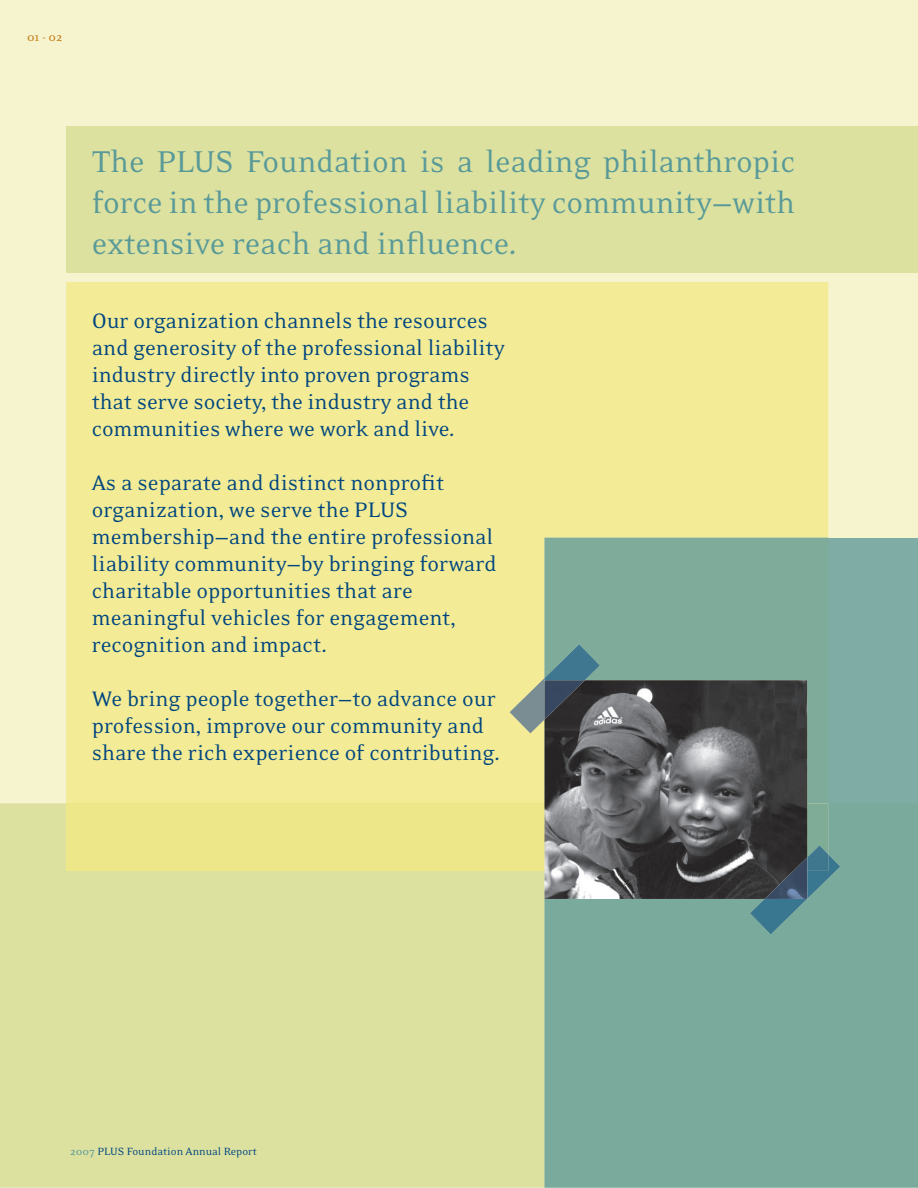
<style>
.page{position:relative;width:918px;height:1188px;background:#fff}
.page>*{position:absolute;margin:0;border:0;box-sizing:border-box;transform-origin:0 0}
.t1{font:34.5px/41.4px "Eidetic Neo";letter-spacing:-.005em;color:#599a98;text-align:justify}
.t2{font:24px/27px "Eidetic Neo";letter-spacing:-.005em;color:#00467e}
.t3{font:13.5px "Eidetic Neo";color:#c27b11}
.t4{font:12px "Eidetic Neo";color:#00467e}
.s1{color:#599a98}
</style>
<div class="page">
<div style="left:0;top:0;width:918px;height:1187px;background:#f6f3cf"></div>
<div style="left:0;top:803px;width:544px;height:384px;background:#dde1a0"></div>
<div style="left:66px;top:126px;width:852px;height:147px;background:#dde1a0"></div>
<div style="left:66px;top:282px;width:762px;height:521px;background:#f3eb96"></div>
<div style="left:66px;top:803px;width:478px;height:68px;background:#ede78a"></div>
<div style="left:828px;top:538px;width:90px;height:265px;background:#7fada5"></div>
<div style="left:544px;top:803px;width:374px;height:384px;background:#79aa9c"></div>
<div style="left:544px;top:538px;width:284px;height:265px;background:#7fac9a"></div>
<img style="left:544px;top:680px;width:263px;height:123px">
<svg style="left:544px;top:803px;width:296px;height:131px;background:#657775"></svg>
<img style="left:765px;top:857px;width:42px;height:42px">
<svg style="left:510px;top:644px;width:90px;height:89px;background:#8e9e86"></svg>
<img style="left:544px;top:680px;width:41px;height:40px">
<p class="t3" style="left:27px;top:32px;width:37px">01 - 02</p>
<h1 class="t1" style="left:92px;top:144px;width:705px">The PLUS Foundation is a leading philanthropic force in the professional liability community—with extensive reach and influence.</h1>
<p class="t2" style="left:92px;top:310px;width:415px">Our organization channels the resources and generosity of the professional liability industry directly into proven programs that serve society, the industry and the communities where we work and live.</p>
<p class="t2" style="left:92px;top:472px;width:406px">As a separate and distinct nonprofit organization, we serve the PLUS membership—and the entire professional liability community—by bringing forward charitable opportunities that are meaningful vehicles for engagement, recognition and impact.</p>
<p class="t2" style="left:92px;top:688px;width:410px">We bring people together—to advance our profession, improve our community and share the rich experience of contributing.</p>
<p class="t4" style="left:70px;top:1147px;width:188px"><span class="s1">2007</span> PLUS Foundation Annual Report</p>
</div>
